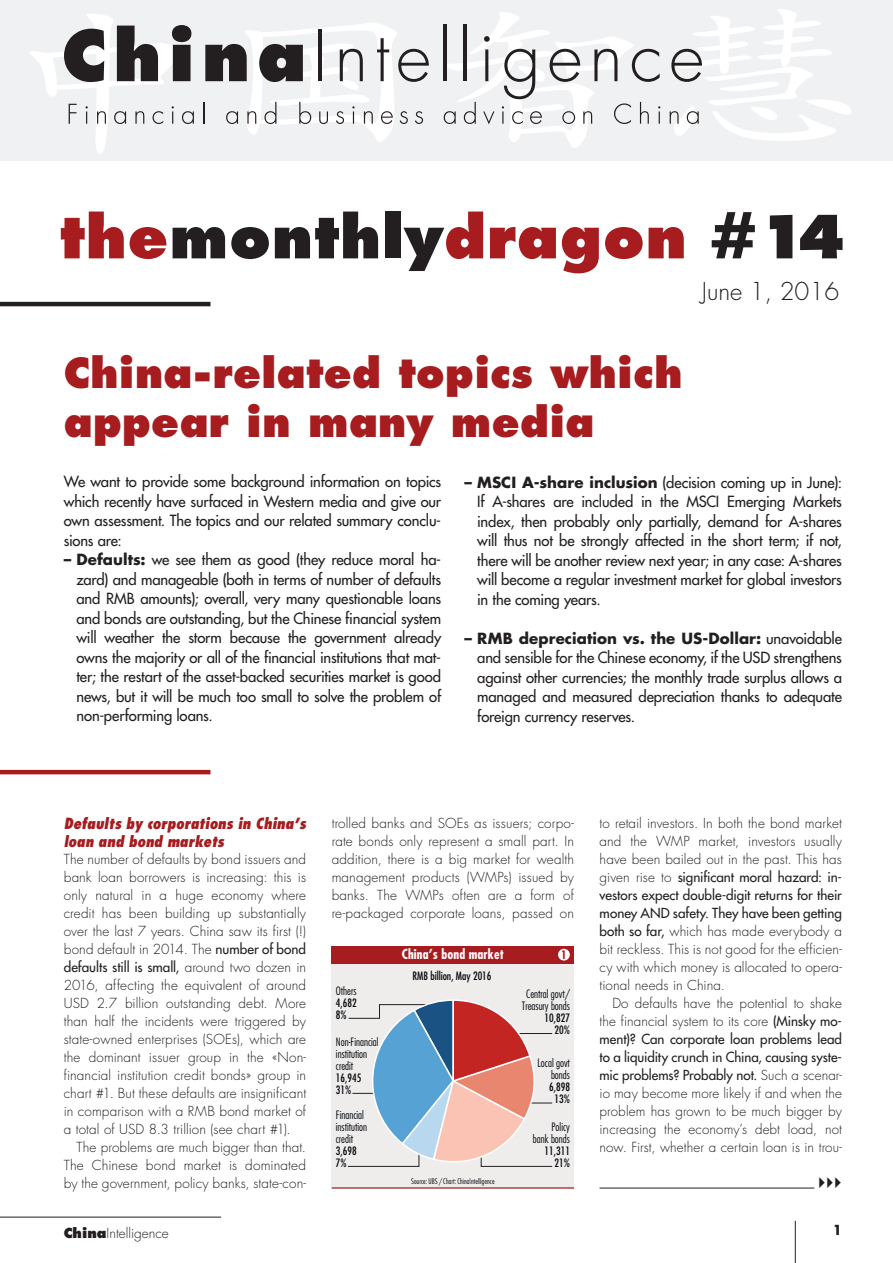
<style>
.page{position:relative;width:893px;height:1263px;background:#fff}
.page>*{position:absolute;margin:0;border:0;box-sizing:border-box;transform-origin:0 0}
.t1{font:800 57.75px "Futura LT";letter-spacing:.015em;color:#231f20}
.t2{font:800 40.5px/48.6px "Futura LT";letter-spacing:.01em;color:#a61c1f}
.t3{font:300 24px "Futura LT";color:#231f20}
.t4{font:15px/19.5px "Futura LT";letter-spacing:-.01em;color:#231f20;text-align:justify}
.t5{font:italic 800 condensed 15px/18px "Futura LT";color:#a61c1f}
.t6{font:300 13.5px/18px "Futura LT";letter-spacing:.01em;color:#231f20;text-align:justify}
.t7{font:700 condensed 13.5px "Futura LT";letter-spacing:.01em;color:#fff}
.t8{font:700 13.5px "Futura LT";color:#231f20}
.t9{font:condensed 11.25px/12px "Futura LT";color:#07090e}
.t10{font:300 condensed 11.25px/12px "Futura LT";color:#07090e}
.t11{font:300 condensed 11.25px/12px "Futura";color:#07090e;text-align:right}
.t12{font:700 condensed 11.25px "Futura LT";color:#a61c1f}
.t13{font:300 condensed 7.5px "Futura LT";letter-spacing:.01em;color:#07090e}
.s1{color:#a61c1f}
.s2{font-weight:700}
.s3{font-weight:400}
.s4{font-weight:800}
</style>
<div class="page">
<hr style="left:795px;top:1221px;width:1px;height:42px;background:#231f20">
<hr style="left:0;top:1217px;width:221px;height:1px;background:#231f20">
<hr style="left:0;top:302px;width:210px;height:4px;background:#231f20">
<div style="left:0;top:0;width:893px;height:160px;background:#f0f1f2"></div>
<svg style="left:30px;top:9px;width:821px;height:145px"></svg>
<svg style="left:64px;top:29px;width:40px;height:53px"></svg>
<svg style="left:117px;top:26px;width:41px;height:55px"></svg>
<svg style="left:172px;top:25px;width:19px;height:56px"></svg>
<svg style="left:205px;top:44px;width:42px;height:37px;background:#403d3e"></svg>
<svg style="left:259px;top:44px;width:44px;height:38px;background:#454243"></svg>
<hr style="left:319px;top:29px;width:3px;height:52px;background:#231f20">
<svg style="left:340px;top:49px;width:23px;height:32px"></svg>
<svg style="left:377px;top:38px;width:12px;height:43px"></svg>
<svg style="left:398px;top:49px;width:31px;height:33px"></svg>
<hr style="left:443px;top:25px;width:3px;height:56px;background:#231f20">
<hr style="left:464px;top:25px;width:3px;height:56px;background:#231f20">
<svg style="left:484px;top:36px;width:6px;height:45px"></svg>
<svg style="left:504px;top:49px;width:31px;height:50px"></svg>
<svg style="left:550px;top:49px;width:30px;height:33px"></svg>
<svg style="left:594px;top:49px;width:23px;height:32px"></svg>
<svg style="left:632px;top:49px;width:28px;height:33px"></svg>
<svg style="left:671px;top:49px;width:31px;height:33px"></svg>
<svg style="left:69px;top:104px;width:8px;height:20px"></svg>
<svg style="left:86px;top:106px;width:2px;height:18px"></svg>
<svg style="left:97px;top:111px;width:9px;height:13px"></svg>
<svg style="left:114px;top:111px;width:12px;height:13px"></svg>
<svg style="left:135px;top:111px;width:9px;height:13px"></svg>
<svg style="left:153px;top:111px;width:10px;height:13px"></svg>
<svg style="left:172px;top:106px;width:2px;height:18px"></svg>
<svg style="left:182px;top:111px;width:12px;height:13px"></svg>
<svg style="left:203px;top:102px;width:1px;height:22px"></svg>
<svg style="left:226px;top:111px;width:12px;height:13px"></svg>
<svg style="left:247px;top:111px;width:9px;height:13px"></svg>
<svg style="left:264px;top:102px;width:12px;height:22px"></svg>
<svg style="left:299px;top:102px;width:12px;height:22px"></svg>
<svg style="left:319px;top:111px;width:9px;height:13px"></svg>
<svg style="left:336px;top:111px;width:8px;height:13px"></svg>
<svg style="left:352px;top:106px;width:3px;height:18px"></svg>
<svg style="left:364px;top:111px;width:9px;height:13px"></svg>
<svg style="left:381px;top:111px;width:12px;height:13px"></svg>
<svg style="left:400px;top:111px;width:8px;height:13px"></svg>
<svg style="left:415px;top:111px;width:8px;height:13px"></svg>
<svg style="left:444px;top:111px;width:12px;height:13px"></svg>
<svg style="left:464px;top:102px;width:12px;height:22px"></svg>
<svg style="left:483px;top:111px;width:11px;height:13px"></svg>
<svg style="left:502px;top:106px;width:2px;height:18px"></svg>
<svg style="left:512px;top:111px;width:11px;height:13px"></svg>
<svg style="left:530px;top:111px;width:12px;height:13px"></svg>
<svg style="left:562px;top:111px;width:13px;height:13px"></svg>
<svg style="left:583px;top:111px;width:9px;height:13px"></svg>
<svg style="left:614px;top:103px;width:17px;height:21px"></svg>
<svg style="left:640px;top:102px;width:9px;height:22px"></svg>
<svg style="left:658px;top:106px;width:2px;height:18px"></svg>
<svg style="left:670px;top:111px;width:9px;height:13px"></svg>
<svg style="left:687px;top:111px;width:12px;height:13px"></svg>
<hr style="left:0;top:770px;width:210px;height:4px;background:#a61c1f">
<hr style="left:600px;top:1188px;width:214px;height:1px;background:#231f20">
<div style="left:332px;top:946px;width:242px;height:242px;background:#eeedec"></div>
<div style="left:332px;top:946px;width:242px;height:17px;background:#a61c1f"></div>
<div style="left:558px;top:949px;width:12px;height:11px;background:#fff;border-radius:50%"></div>
<hr style="left:332px;top:1187px;width:242px;height:1px;background:#a61c1f">
<svg style="left:348px;top:999px;width:205px;height:168px"></svg>
<h1 class="t1" style="left:60px;top:200px;width:787px"><span class="s1">the</span>monthly<span class="s1">dragon</span> #14</h1>
<h3 class="t3" style="left:702px;top:277px;width:139px">June 1, 2016</h3>
<h2 class="t2" style="left:64px;top:349px;width:620px">China-related topics which appear in many media</h2>
<p class="t4" style="left:64px;top:472px;width:379px">We want to provide some background information on topics which recently have surfaced in Western media and give our own assessment. The topics and our related summary conclu&shy;sions are:</p>
<p class="t4" style="left:76px;top:550px;width:366px;text-indent:-13px"><span class="s2">– Defaults:</span> we see them as good (they reduce moral ha&shy;zard) and manageable (both in terms of number of defaults and RMB amounts); overall, very many questionable loans and bonds are outstanding, but the Chinese financial system will weather the storm because the government already owns the majority or all of the financial institutions that mat&shy;ter; the restart of the asset-backed securities market is good news, but it will be much too small to solve the problem of non-performing loans.</p>
<p class="t4" style="left:477px;top:472px;width:366px;text-indent:-13px"><span class="s2">– MSCI A-share inclusion</span> (decision coming up in June):<br>If A-shares are included in the MSCI Emerging Markets index, then probably only partially, demand for A-shares will thus not be strongly affected in the short term; if not, there will be another review next year; in any case: A-shares will become a regular investment market for global investors in the coming years.</p>
<p class="t4" style="left:477px;top:628px;width:366px;text-indent:-13px"><span class="s2">– RMB depreciation vs. the US-Dollar:</span> unavoidable and sensible for the Chinese economy, if the USD strengthens against other currencies; the monthly trade surplus allows a managed and measured depreciation thanks to adequate foreign currency reserves.</p>
<p class="t5" style="left:64px;top:814px;width:244px">Defaults by corporations in China’s loan and bond markets</p>
<p class="t6" style="left:64px;top:851px;width:244px">The number of defaults by bond issuers and bank loan borrowers is increasing: this is only natural in a huge economy where credit has been building up substantially over the last 7 years. China saw its first (!) bond default in 2014. The <span class="s3">number of bond defaults still is small,</span> around two dozen in 2016, affecting the equivalent of around USD 2.7 billion outstanding debt. More than half the incidents were triggered by state-owned enterprises (SOEs), which are the dominant issuer group in the «Non&shy;financial institution credit bonds» group in chart #1. But these defaults are insignificant in comparison with a RMB bond market of a total of USD 8.3 trillion (see chart #1).</p>
<p class="t6" style="left:64px;top:1139px;width:244px;text-indent:13px">The problems are much bigger than that.<br>The Chinese bond market is dominated by the government, policy banks, state-con-</p>
<p class="t6" style="left:332px;top:815px;width:244px">trolled banks and SOEs as issuers; corpo&shy;rate bonds only represent a small part. In addition, there is a big market for wealth management products (WMPs) issued by banks. The WMPs often are a form of re-packaged corporate loans, passed on</p>
<p class="t6" style="left:600px;top:815px;width:244px">to retail investors. In both the bond market and the WMP market, investors usually have been bailed out in the past. This has given rise to <span class="s3">significant moral hazard: in&shy;vestors expect double-digit returns for their money AND safety. They have been getting both so far,</span> which has made everybody a bit reckless. This is not good for the efficien&shy;cy with which money is allocated to opera&shy;tional needs in China.</p>
<p class="t6" style="left:600px;top:995px;width:244px;text-indent:13px">Do defaults have the potential to shake the financial system to its core <span class="s3">(Minsky mo&shy;ment)? Can corporate loan problems lead to a liquidity crunch in China, causing syste&shy;mic problems? Probably not.</span> Such a scenar&shy;io may become more likely if and when the problem has grown to be much bigger by increasing the economy’s debt load, not now. First, whether a certain loan is in trou-</p>
<p class="t7" style="left:402px;top:946px;width:104px">China’s bond market</p>
<p class="t12" style="left:561px;top:948px;width:7px">1</p>
<p class="t9" style="left:412px;top:970px;width:81px">RMB billion, May 2016</p>
<p class="t10" style="left:336px;top:985px;width:22px">Others</p>
<p class="t9" style="left:336px;top:996px;width:22px">4,682<br>8%</p>
<p class="t11" style="left:522px;top:988px;width:50px;text-align:center">Central govt/<br>Treasury bonds</p>
<p class="t9" style="left:545px;top:1011px;width:27px;text-align:right">10,827<br>20%</p>
<p class="t10" style="left:336px;top:1035px;width:44px">Non-Financial institution credit</p>
<p class="t9" style="left:336px;top:1071px;width:27px">16,945<br>31%</p>
<p class="t11" style="left:538px;top:1057px;width:34px">Local govt bonds</p>
<p class="t9" style="left:549px;top:1081px;width:22px;text-align:center">6,898<br>13%</p>
<p class="t11" style="left:533px;top:1120px;width:39px">Policy<br>bank bonds</p>
<p class="t9" style="left:545px;top:1144px;width:27px;text-align:right">11,311<br>21%</p>
<p class="t10" style="left:336px;top:1108px;width:33px">Financial institution credit</p>
<p class="t9" style="left:336px;top:1144px;width:22px">3,698<br>7%</p>
<p class="t13" style="left:411px;top:1177px;width:85px">Source: UBS / Chart: ChinaIntelligence</p>
<p class="t6" style="left:64px;top:1224px;width:106px"><span class="s4">China</span>Intelligence</p>
<p class="t8" style="left:833px;top:1221px;width:11px">1</p>
</div>
